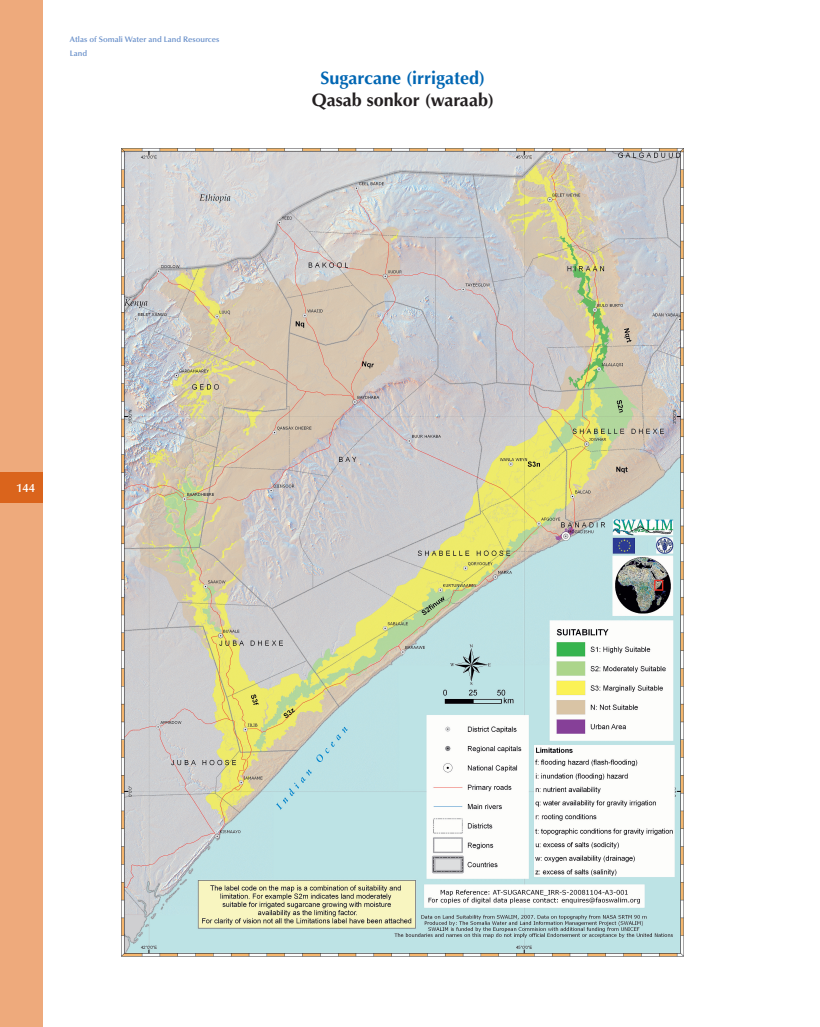
<style>
.page{position:relative;width:820px;height:1027px;background:#fff}
.page>*{position:absolute;margin:0;border:0;box-sizing:border-box;transform-origin:0 0}
.t1{font:700 18px "Optima LT Std";color:#0166b3}
.t2{font:700 18px "Optima LT Std";color:#231f20}
.t3{font:600 12px "Optima LT Std";color:#fff}
.t4{font:600 8px/14px "Optima LT Std";color:#6990ca}
</style>
<div class="page">
<div style="left:0;top:0;width:43px;height:1026px;background:#eeaa7c"></div>
<div style="left:0;top:472px;width:43px;height:30px;background:#da641c"></div>
<img style="left:122px;top:148px;width:561px;height:807px">
<p class="t4" style="left:70px;top:33px;width:151px">Atlas of Somali Water and Land Resources<br>Land</p>
<h1 class="t1" style="left:320px;top:70px;width:166px">Sugarcane (irrigated)</h1>
<h1 class="t2" style="left:311px;top:92px;width:184px">Qasab sonkor (waraab)</h1>
<h2 class="t3" style="left:16px;top:482px;width:20px">144</h2>
</div>
